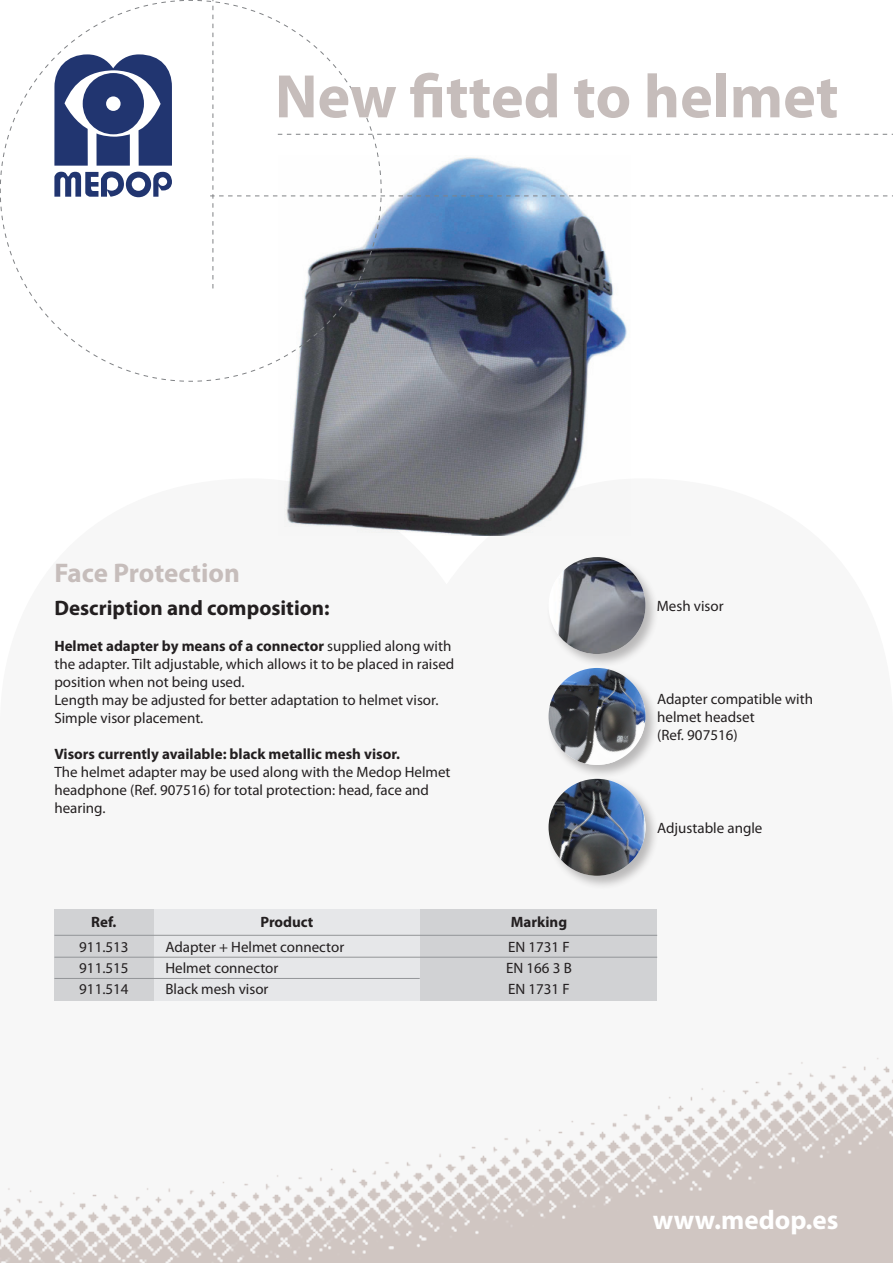
<style>
.page{position:relative;width:893px;height:1263px;background:#fff}
.page>*{position:absolute;margin:0;border:0;box-sizing:border-box;transform-origin:0 0}
.t1{font:700 61.95px "Myriad Pro";color:#c6bdbb}
.t2{font:700 27px "Myriad Pro";color:#c6bdbb}
.t3{font:700 27px "Myriad Pro";color:#fff}
.t4{font:700 21px "Myriad Pro";color:#231f20}
.t5{font:15px/18px "Myriad Pro";color:#231f20}
.t6{font:700 15px "Myriad Pro";color:#231f20}
.s1{font-weight:700}
</style>
<div class="page">
<img style="left:284px;top:382px;width:304px;height:153px">
<img style="left:0;top:1057px;width:893px;height:206px">
<div style="left:546px;top:555px;width:114px;height:113px;background:#231f20;opacity:.29"></div>
<img style="left:554px;top:557px;width:91px;height:97px">
<div style="left:546px;top:666px;width:114px;height:113px;background:#231f20;opacity:.29"></div>
<img style="left:549px;top:668px;width:96px;height:97px">
<div style="left:546px;top:776px;width:114px;height:114px;background:#231f20;opacity:.29"></div>
<img style="left:549px;top:779px;width:96px;height:97px;border-radius:48px">
<svg style="left:197px;top:0;width:696px;height:382px"></svg>
<svg style="left:0;top:0;width:184px;height:382px"></svg>
<div style="left:83px;top:73px;width:61px;height:61px;background:#213570;border-radius:50%"></div>
<div style="left:106px;top:96px;width:15px;height:15px;background:#fff;border-radius:50%"></div>
<div style="left:54px;top:909px;width:100px;height:91px;background:#d1d2d4"></div>
<div style="left:420px;top:909px;width:237px;height:91px;background:#d1d2d4"></div>
<div style="left:154px;top:909px;width:266px;height:91px;background:#e6e7e9"></div>
<hr style="left:54px;top:935px;width:603px;height:1px;background:#939598">
<hr style="left:54px;top:957px;width:603px;height:1px;background:#939598">
<hr style="left:54px;top:978px;width:366px;height:1px;background:#939598">
<p class="t1" style="left:275px;top:56px;width:565px">New fitted to helmet</p>
<p class="t2" style="left:54px;top:555px;width:187px">Face Protection</p>
<p class="t4" style="left:54px;top:595px;width:277px">Description and composition:</p>
<p class="t5" style="left:54px;top:637px;width:401px"><span class="s1">Helmet adapter by means of a connector</span> supplied along with the adapter. Tilt adjustable, which allows it to be placed in raised position when not being used.</p>
<p class="t5" style="left:54px;top:691px;width:385px">Length may be adjusted for better adaptation to helmet visor.</p>
<p class="t5" style="left:54px;top:709px;width:150px">Simple visor placement.</p>
<p class="t6" style="left:54px;top:744px;width:347px">Visors currently available: black metallic mesh visor.</p>
<p class="t5" style="left:54px;top:763px;width:398px">The helmet adapter may be used along with the Medop Helmet headphone (Ref. 907516) for total protection: head, face and hearing.</p>
<p class="t6" style="left:91px;top:912px;width:27px">Ref.</p>
<p class="t6" style="left:260px;top:912px;width:55px">Product</p>
<p class="t6" style="left:511px;top:912px;width:58px">Marking</p>
<p class="t5" style="left:79px;top:938px;width:51px">911.513</p>
<p class="t5" style="left:165px;top:938px;width:180px">Adapter + Helmet connector</p>
<p class="t5" style="left:508px;top:938px;width:63px">EN 1731 F</p>
<p class="t5" style="left:79px;top:959px;width:51px">911.515</p>
<p class="t5" style="left:165px;top:959px;width:114px">Helmet connector</p>
<p class="t5" style="left:506px;top:959px;width:67px">EN 166 3 B</p>
<p class="t5" style="left:79px;top:980px;width:51px">911.514</p>
<p class="t5" style="left:165px;top:980px;width:105px">Black mesh visor</p>
<p class="t5" style="left:508px;top:980px;width:63px">EN 1731 F</p>
<p class="t5" style="left:657px;top:597px;width:68px">Mesh visor</p>
<p class="t5" style="left:657px;top:690px;width:157px">Adapter compatible with helmet headset</p>
<p class="t5" style="left:657px;top:726px;width:82px">(Ref. 907516)</p>
<p class="t5" style="left:657px;top:819px;width:107px">Adjustable angle</p>
<p class="t3" style="left:653px;top:1202px;width:187px">www.medop.es</p>
</div>
